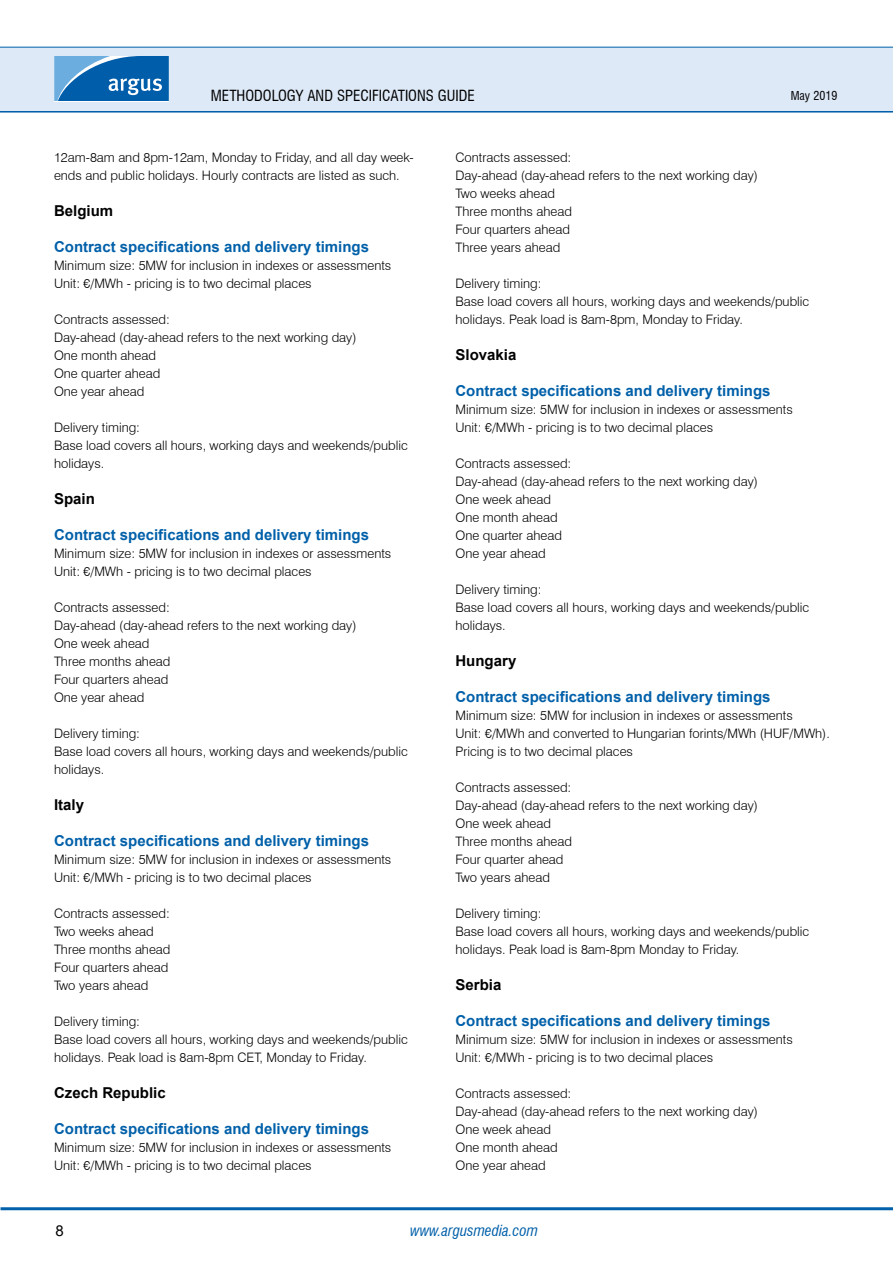
<style>
.page{position:relative;width:893px;height:1263px;background:#fff}
.page>*{position:absolute;margin:0;border:0;box-sizing:border-box;transform-origin:0 0}
.t1{font:700 15px "Arial";color:#0060a9}
.t2{font:700 15px "Arial";color:#000}
.t3{font:condensed 15px "Swiss 721 BT";color:#000}
.t4{font:italic condensed 15px "Swiss 721 BT";color:#0060a9}
.t5{font:15px "Arial";color:#000}
.t6{font:300 13.05px/18px "Swiss 721 BT";color:#000}
.t7{font:condensed 12px "Swiss 721 BT";color:#000}
</style>
<div class="page">
<hr style="left:0;top:110px;width:893px;height:3px;background:#0060a9">
<div style="left:0;top:47px;width:893px;height:64px;background:#dee9f7"></div>
<hr style="left:0;top:47px;width:893px;height:1px;background:#0060a9">
<svg style="left:54px;top:56px;width:115px;height:45px;background:#307dbd"></svg>
<hr style="left:1px;top:1207px;width:892px;height:3px;background:#0060a9">
<p class="t3" style="left:211px;top:86px;width:264px">METHODOLOGY AND SPECIFICATIONS GUIDE</p>
<p class="t7" style="left:791px;top:88px;width:48px">MAY 2019</p>
<p class="t6" style="left:54px;top:148px;width:361px">12am-8am and 8pm-12am, Monday to Friday, and all day week&shy;ends and public holidays. Hourly contracts are listed as such.</p>
<p class="t2" style="left:54px;top:200px;width:61px">Belgium</p>
<p class="t1" style="left:54px;top:236px;width:317px">Contract specifications and delivery timings</p>
<p class="t6" style="left:54px;top:256px;width:339px">Minimum size: 5MW for inclusion in indexes or assessments<br>Unit: €/MWh - pricing is to two decimal places</p>
<p class="t6" style="left:54px;top:310px;width:304px">Contracts assessed:<br>Day-ahead (day-ahead refers to the next working day)<br>One month ahead<br>One quarter ahead<br>One year ahead</p>
<p class="t6" style="left:54px;top:418px;width:355px">Delivery timing:<br>Base load covers all hours, working days and weekends/public holidays.</p>
<p class="t2" style="left:54px;top:488px;width:42px">Spain</p>
<p class="t1" style="left:54px;top:524px;width:317px">Contract specifications and delivery timings</p>
<p class="t6" style="left:54px;top:544px;width:339px">Minimum size: 5MW for inclusion in indexes or assessments<br>Unit: €/MWh - pricing is to two decimal places</p>
<p class="t6" style="left:54px;top:598px;width:304px">Contracts assessed:<br>Day-ahead (day-ahead refers to the next working day)<br>One week ahead<br>Three months ahead<br>Four quarters ahead<br>One year ahead</p>
<p class="t6" style="left:54px;top:724px;width:355px">Delivery timing:<br>Base load covers all hours, working days and weekends/public holidays.</p>
<p class="t2" style="left:54px;top:794px;width:32px">Italy</p>
<p class="t1" style="left:54px;top:830px;width:317px">Contract specifications and delivery timings</p>
<p class="t6" style="left:54px;top:850px;width:339px">Minimum size: 5MW for inclusion in indexes or assessments<br>Unit: €/MWh - pricing is to two decimal places</p>
<p class="t6" style="left:54px;top:904px;width:118px">Contracts assessed:<br>Two weeks ahead<br>Three months ahead<br>Four quarters ahead<br>Two years ahead</p>
<p class="t6" style="left:54px;top:1012px;width:355px">Delivery timing:<br>Base load covers all hours, working days and weekends/public holidays. Peak load is 8am-8pm CET, Monday to Friday.</p>
<p class="t2" style="left:54px;top:1082px;width:113px">Czech Republic</p>
<p class="t1" style="left:54px;top:1118px;width:317px">Contract specifications and delivery timings</p>
<p class="t6" style="left:54px;top:1138px;width:339px">Minimum size: 5MW for inclusion in indexes or assessments<br>Unit: €/MWh - pricing is to two decimal places</p>
<p class="t6" style="left:455px;top:148px;width:304px">Contracts assessed:<br>Day-ahead (day-ahead refers to the next working day)<br>Two weeks ahead<br>Three months ahead<br>Four quarters ahead<br>Three years ahead</p>
<p class="t6" style="left:455px;top:274px;width:355px">Delivery timing:<br>Base load covers all hours, working days and weekends/public holidays. Peak load is 8am-8pm, Monday to Friday.</p>
<p class="t2" style="left:455px;top:344px;width:62px">Slovakia</p>
<p class="t1" style="left:455px;top:380px;width:317px">Contract specifications and delivery timings</p>
<p class="t6" style="left:455px;top:400px;width:339px">Minimum size: 5MW for inclusion in indexes or assessments<br>Unit: €/MWh - pricing is to two decimal places</p>
<p class="t6" style="left:455px;top:454px;width:304px">Contracts assessed:<br>Day-ahead (day-ahead refers to the next working day)<br>One week ahead<br>One month ahead<br>One quarter ahead<br>One year ahead</p>
<p class="t6" style="left:455px;top:580px;width:355px">Delivery timing:<br>Base load covers all hours, working days and weekends/public holidays.</p>
<p class="t2" style="left:455px;top:650px;width:62px">Hungary</p>
<p class="t1" style="left:455px;top:686px;width:317px">Contract specifications and delivery timings</p>
<p class="t6" style="left:455px;top:706px;width:376px">Minimum size: 5MW for inclusion in indexes or assessments<br>Unit: €/MWh and converted to Hungarian forints/MWh (HUF/MWh).<br>Pricing is to two decimal places</p>
<p class="t6" style="left:455px;top:778px;width:304px">Contracts assessed:<br>Day-ahead (day-ahead refers to the next working day)<br>One week ahead<br>Three months ahead<br>Four quarter ahead<br>Two years ahead</p>
<p class="t6" style="left:455px;top:904px;width:355px">Delivery timing:<br>Base load covers all hours, working days and weekends/public holidays. Peak load is 8am-8pm Monday to Friday.</p>
<p class="t2" style="left:455px;top:974px;width:47px">Serbia</p>
<p class="t1" style="left:455px;top:1010px;width:317px">Contract specifications and delivery timings</p>
<p class="t6" style="left:455px;top:1030px;width:339px">Minimum size: 5MW for inclusion in indexes or assessments<br>Unit: €/MWh - pricing is to two decimal places</p>
<p class="t6" style="left:455px;top:1084px;width:304px">Contracts assessed:<br>Day-ahead (day-ahead refers to the next working day)<br>One week ahead<br>One month ahead<br>One year ahead</p>
<p class="t5" style="left:55px;top:1220px;width:10px">8</p>
<p class="t4" style="left:410px;top:1221px;width:129px">www.argusmedia.com</p>
</div>
